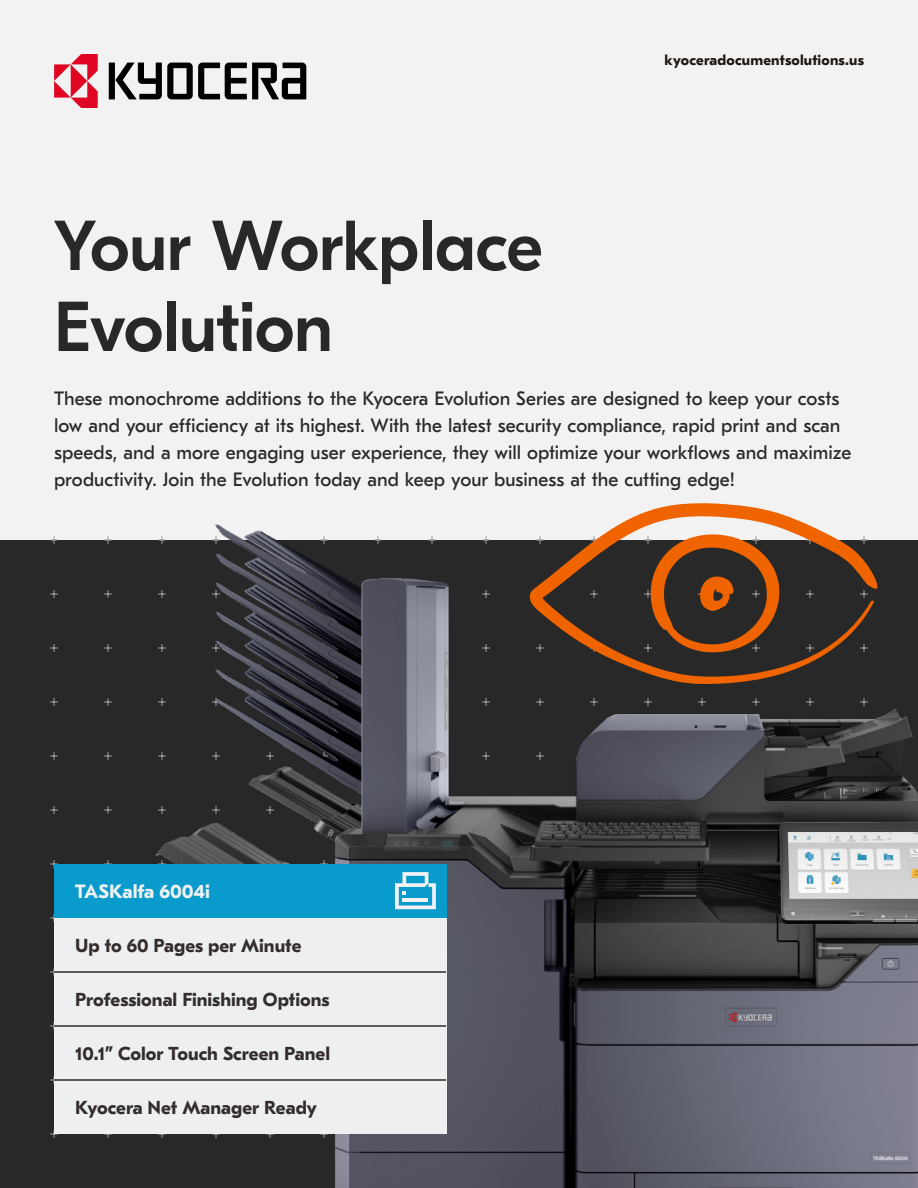
<style>
.page{position:relative;width:918px;height:1188px;background:#f2f2f2}
.page>*{position:absolute;margin:0;border:0;box-sizing:border-box;transform-origin:0 0}
.t1{font:500 70.5px/81px "GT Eesti Pro Display";letter-spacing:-.01em;color:#282828}
.t2{font:19.35px/27px "GT Eesti Pro Text";color:#282828}
.t3{font:700 19.35px "GT Eesti Pro Text";color:#f2f2f2}
.t4{font:700 18.75px "GT Eesti Pro Text";color:#332c2b}
.t5{font:700 14.7px "GT Eesti Pro Text";letter-spacing:.01em;color:#1f1410}
</style>
<div class="page">
<svg style="left:109px;top:63px;width:197px;height:36px"></svg>
<svg style="left:54px;top:54px;width:44px;height:54px"></svg>
<img style="left:0;top:524px;width:918px;height:664px">
<div style="left:54px;top:864px;width:392px;height:54px;background:#0a9bcd"></div>
<svg style="left:395px;top:872px;width:41px;height:37px"></svg>
<div style="left:54px;top:972px;width:392px;height:54px;background:#eeeff1"></div>
<div style="left:54px;top:1026px;width:392px;height:54px;background:#eeeff1"></div>
<div style="left:54px;top:1080px;width:392px;height:54px;background:#eeeff1"></div>
<div style="left:54px;top:918px;width:392px;height:54px;background:#eeeff1"></div>
<hr style="left:54px;top:971px;width:392px;height:2px;background:#332c2b">
<hr style="left:54px;top:1025px;width:392px;height:2px;background:#332c2b">
<hr style="left:54px;top:1079px;width:392px;height:2px;background:#332c2b">
<svg style="left:529px;top:503px;width:349px;height:181px;background:#6f533f"></svg>
<p class="t5" style="left:665px;top:52px;width:201px">kyoceradocumentsolutions.us</p>
<h1 class="t1" style="left:54px;top:207px;width:490px">Your Workplace<br>Evolution</h1>
<p class="t2" style="left:54px;top:385px;width:799px">These monochrome additions to the Kyocera Evolution Series are designed to keep your costs low and your efficiency at its highest. With the latest security compliance, rapid print and scan speeds, and a more engaging user experience, they will optimize your workflows and maximize productivity. Join the Evolution today and keep your business at the cutting edge!</p>
<p class="t3" style="left:75px;top:881px;width:136px">TASKalfa 6004i</p>
<p class="t4" style="left:75px;top:935px;width:228px">Up to 60 Pages per Minute</p>
<p class="t4" style="left:75px;top:989px;width:256px">Professional Finishing Options</p>
<p class="t4" style="left:75px;top:1043px;width:256px">10.1” Color Touch Screen Panel</p>
<p class="t4" style="left:75px;top:1097px;width:243px">Kyocera Net Manager Ready</p>
</div>
